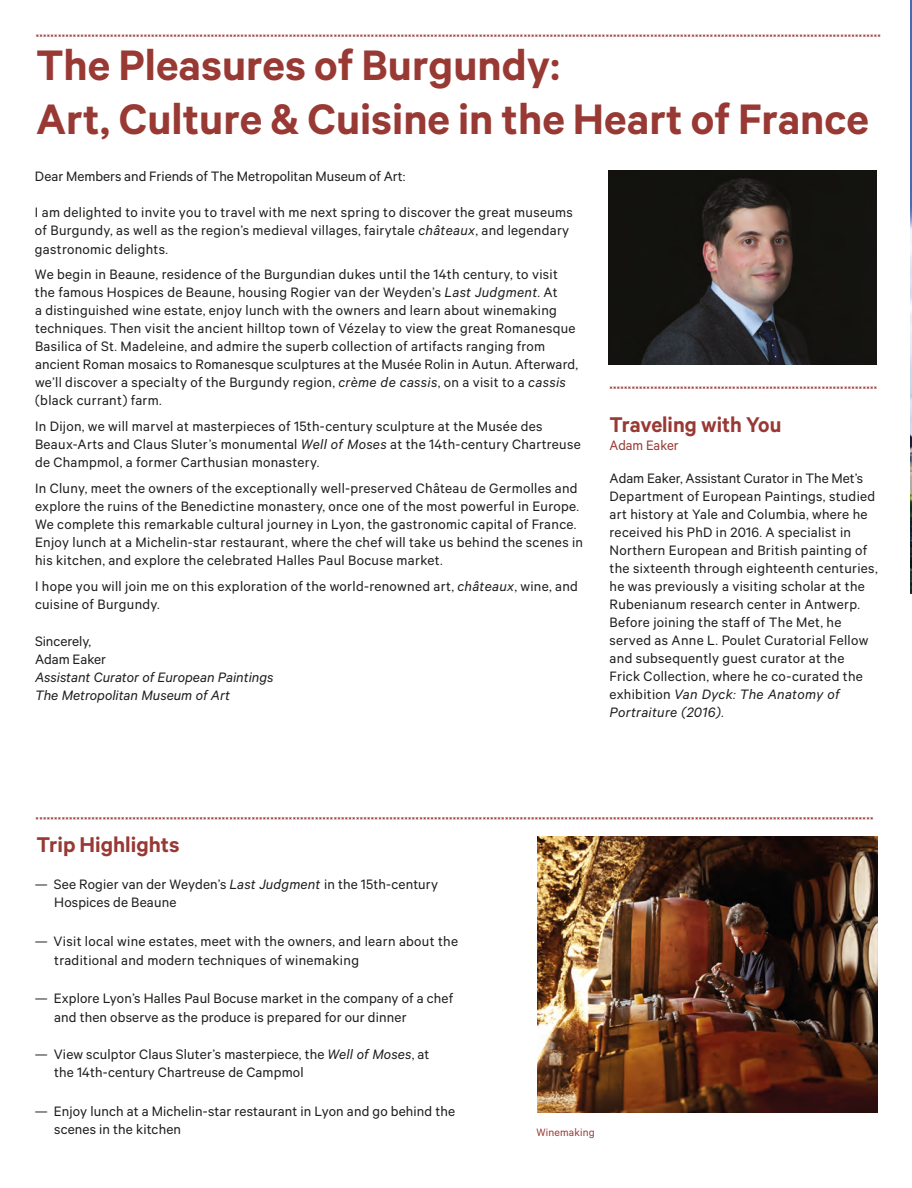
<style>
.page{position:relative;width:912px;height:1188px;background:#fff}
.page>*{position:absolute;margin:0;border:0;box-sizing:border-box;transform-origin:0 0}
.Exterior_Header{font:600 48px/54px "The Met Sans";color:#983934}
.Body{font:600 24px "The Met Sans";color:#983934}
.Exterior_Header-2{font:600 24px "The Met Sans";color:#983934}
.Exterior_Header-3{font:15.3px/18px "The Met Sans";letter-spacing:.02em;color:#1d1d1b}
.Exterior_Header-4{font:15.3px "The Met Sans";color:#1d1d1b}
.t1{font:italic 15.3px "The Met Sans";color:#1d1d1b}
.Exterior_Header-5{font:15.3px "The Met Sans";color:#983934}
.Exterior_Header-6{font:12px "The Met Sans";letter-spacing:.01em;color:#983934}
.s1{font-style:italic}
</style>
<div class="page">
<img style="left:608px;top:171px;width:268px;height:194px">
<img style="left:537px;top:836px;width:340px;height:276px">
<img style="left:910px;top:0;width:1px;height:594px">
<p class="Exterior_Header" style="left:36px;top:37px;width:834px">The Pleasures of Burgundy:<br>Art, Culture &amp; Cuisine in the Heart of France</p>
<p class="Exterior_Header-4" style="left:35px;top:167px;width:372px">Dear Members and Friends of The Metropolitan Museum of Art:</p>
<p class="Exterior_Header-3" style="left:35px;top:203px;width:539px">I am delighted to invite you to travel with me next spring to discover the great museums of Burgundy, as well as the region’s medieval villages, fairytale <span class="s1">châteaux</span>, and legendary gastronomic delights.</p>
<p class="Exterior_Header-3" style="left:35px;top:265px;width:544px">We begin in Beaune, residence of the Burgundian dukes until the 14th century, to visit the famous Hospices de Beaune, housing Rogier van der Weyden’s <span class="s1">Last Judgment</span>. At<br>a distinguished wine estate, enjoy lunch with the owners and learn about winemaking techniques. Then visit the ancient hilltop town of Vézelay to view the great Romanesque Basilica of St. Madeleine, and admire the superb collection of artifacts ranging from ancient Roman mosaics to Romanesque sculptures at the Musée Rolin in Autun. Afterward, we’ll discover a specialty of the Burgundy region, <span class="s1">crème de cassis</span>, on a visit to a <span class="s1">cassis </span>(black currant) farm.</p>
<p class="Exterior_Header-3" style="left:35px;top:416px;width:509px">In Dijon, we will marvel at masterpieces of 15th-century sculpture at the Musée des</p>
<p class="Exterior_Header-3" style="left:35px;top:434px;width:547px;line-height:18.5px">Beaux-Arts and Claus Sluter’s monumental <span class="s1">Well of Moses</span> at the 14th-century Chartreuse de Champmol, a former Carthusian monastery.</p>
<p class="Exterior_Header-3" style="left:35px;top:478px;width:549px">In Cluny, meet the owners of the exceptionally well-preserved Château de Germolles and explore the ruins of the Benedictine monastery, once one of the most powerful in Europe.<br>We complete this remarkable cultural journey in Lyon, the gastronomic capital of France.<br>Enjoy lunch at a Michelin-star restaurant, where the chef will take us behind the scenes in his kitchen, and explore the celebrated Halles Paul Bocuse market.</p>
<p class="Exterior_Header-3" style="left:35px;top:576px;width:544px;line-height:18.5px">I hope you will join me on this exploration of the world-renowned art, <span class="s1">châteaux</span>, wine, and cuisine of Burgundy.</p>
<p class="Exterior_Header-4" style="left:35px;top:632px;width:58px">Sincerely,</p>
<p class="Exterior_Header-4" style="left:35px;top:650px;width:73px">Adam Eaker</p>
<p class="t1" style="left:35px;top:668px;width:240px">Assistant Curator of European Paintings</p>
<p class="t1" style="left:35px;top:687px;width:196px">The Metropolitan Museum of Art</p>
<p class="Body" style="left:609px;top:410px;width:173px">Traveling with You</p>
<p class="Exterior_Header-5" style="left:609px;top:436px;width:71px">Adam Eaker</p>
<p class="Exterior_Header-3" style="left:609px;top:469px;width:269px">Adam Eaker, Assistant Curator in The Met’s Department of European Paintings, studied art history at Yale and Columbia, where he received his PhD in 2016. A specialist in Northern European and British painting of the sixteenth through eighteenth centuries, he was previously a visiting scholar at the Rubenianum research center in Antwerp.<br>Before joining the staff of The Met, he served as Anne L. Poulet Curatorial Fellow and subsequently guest curator at the Frick Collection, where he co-curated the exhibition <span class="s1">Van Dyck: The Anatomy of Portraiture (2016)</span>.</p>
<p class="Exterior_Header-2" style="left:36px;top:830px;width:145px">Trip Highlights</p>
<p class="Exterior_Header-3" style="left:35px;top:875px;width:404px">— See Rogier van der Weyden’s <span class="s1">Last Judgment</span> in the 15th-century</p>
<p class="Exterior_Header-3" style="left:54px;top:893px;width:124px">Hospices de Beaune</p>
<p class="Exterior_Header-3" style="left:35px;top:932px;width:424px">— Visit local wine estates, meet with the owners, and learn about the</p>
<p class="Exterior_Header-3" style="left:54px;top:951px;width:306px">traditional and modern techniques of winemaking</p>
<p class="Exterior_Header-3" style="left:35px;top:989px;width:419px">— Explore Lyon’s Halles Paul Bocuse market in the company of a chef</p>
<p class="Exterior_Header-3" style="left:54px;top:1008px;width:354px">and then observe as the produce is prepared for our dinner</p>
<p class="Exterior_Header-3" style="left:35px;top:1045px;width:396px">— View sculptor Claus Sluter’s masterpiece, the <span class="s1">Well of Moses</span>, at</p>
<p class="Exterior_Header-3" style="left:54px;top:1063px;width:251px">the 14th-century Chartreuse de Campmol</p>
<p class="Exterior_Header-3" style="left:35px;top:1102px;width:421px">— Enjoy lunch at a Michelin-star restaurant in Lyon and go behind the</p>
<p class="Exterior_Header-3" style="left:54px;top:1120px;width:128px">scenes in the kitchen</p>
<p class="Exterior_Header-6" style="left:536px;top:1125px;width:60px">Winemaking</p>
</div>
